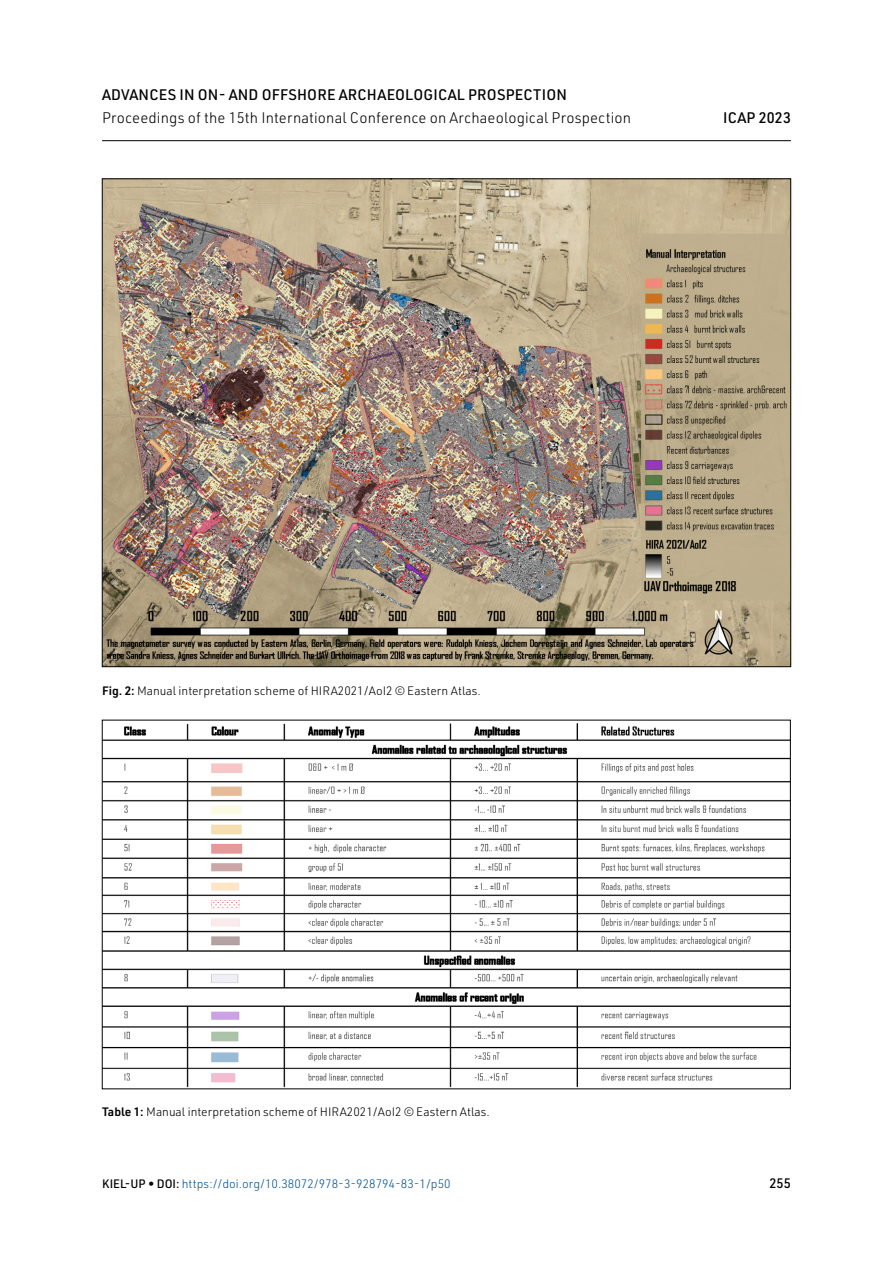
<style>
.page{position:relative;width:893px;height:1263px;background:#fff}
.page>*{position:absolute;margin:0;border:0;box-sizing:border-box;transform-origin:0 0}
.t1{font:300 15px "URWDIN";letter-spacing:.01em;color:#000}
.t2{font:500 15px "URWDIN";letter-spacing:.01em;color:#000}
.t3{font:500 13.5px "URWDIN";color:#000}
.KUP_7__Bildunterschr{font:300 12px "URWDIN";color:#000}
.t4{font:300 12px "URWDIN";color:#005498}
.s1{font-weight:600}
.s2{font-weight:500;color:#000}
</style>
<div class="page">
<hr style="left:102px;top:140px;width:689px;height:1px;background:#000">
<img style="left:104px;top:181px;width:685px;height:484px">
<img style="left:104px;top:723px;width:685px;height:364px">
<p class="t2" style="left:102px;top:85px;width:466px">ADVANCES IN ON- AND OFFSHORE ARCHAEOLOGICAL PROSPECTION</p>
<p class="t1" style="left:102px;top:108px;width:531px">Proceedings of the 15th International Conference on Archaeological Prospection</p>
<p class="t2" style="left:723px;top:108px;width:69px">ICAP 2023</p>
<p class="KUP_7__Bildunterschr" style="left:102px;top:683px;width:380px"><span class="s1">Fig. 2:</span> Manual interpretation scheme of HIRA2021/AoI2 © Eastern Atlas.</p>
<p class="KUP_7__Bildunterschr" style="left:102px;top:1104px;width:389px"><span class="s1">Table 1:</span> Manual interpretation scheme of HIRA2021/AoI2 © Eastern Atlas.</p>
<p class="t4" style="left:102px;top:1175px;width:350px"><span class="s2">KIEL-UP • DOI:</span> https://doi.org/10.38072/978-3-928794-83-1/p50</p>
<p class="t3" style="left:769px;top:1174px;width:23px">255</p>
</div>
